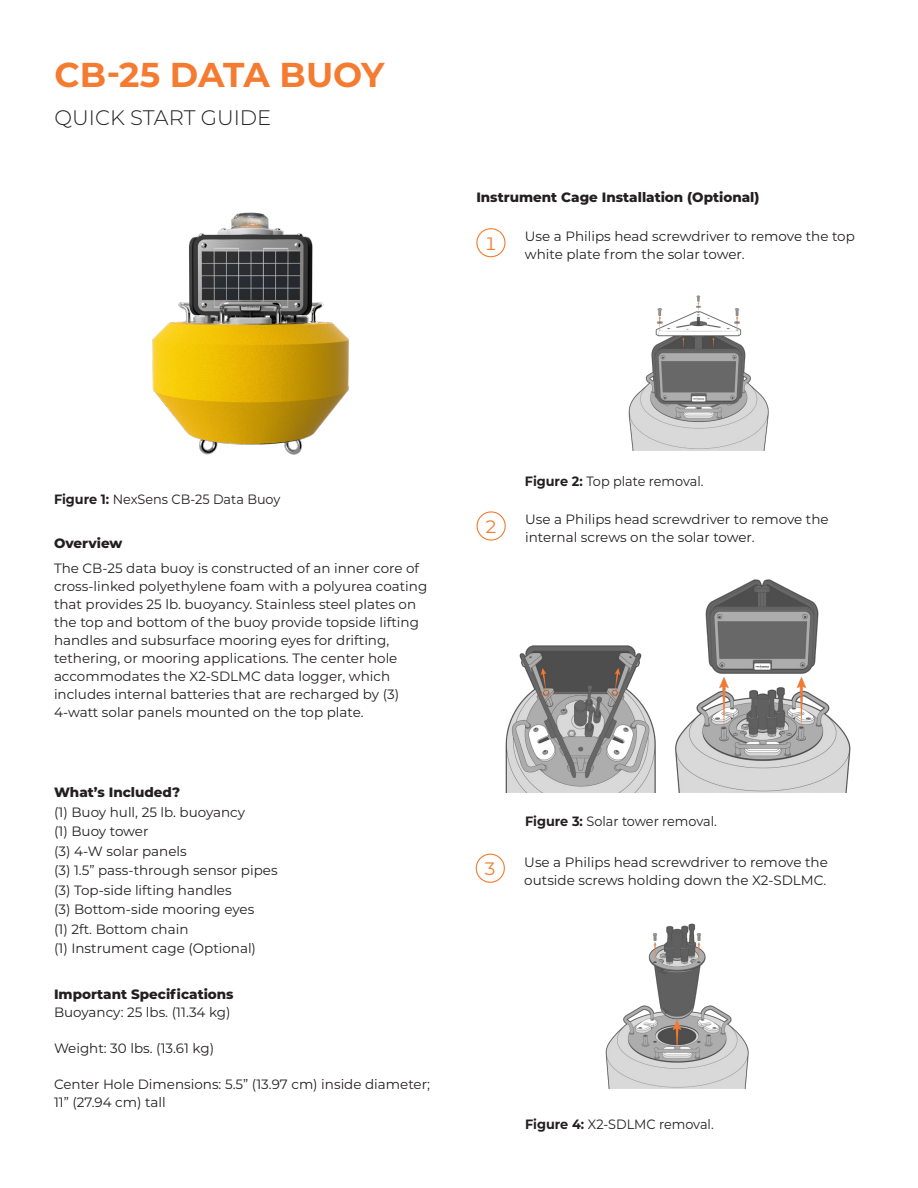
<style>
.page{position:relative;width:918px;height:1188px;background:#fff}
.page>*{position:absolute;margin:0;border:0;box-sizing:border-box;transform-origin:0 0}
.t1{font:700 34.5px "Montserrat";letter-spacing:-.005em;color:#f47b2f}
.t2{font:300 21px "Montserrat";color:#231f20}
.t3{font:18px "Montserrat";color:#f47b2f}
.Regular_paragraph{font:13.5px/18px "Montserrat";color:#231f20}
.Regular_paragraph-2{font:13.5px "Montserrat";color:#231f20;scale:.95 1}
.Regular_paragraph-3{font:800 13.5px "Montserrat";color:#231f20}
.s1{font-weight:700}
</style>
<div class="page">
<img style="left:152px;top:212px;width:197px;height:243px">
<div style="left:476px;top:228px;width:30px;height:29px;border:1px solid #f47b2f;border-radius:50%"></div>
<img style="left:628px;top:295px;width:141px;height:156px">
<div style="left:477px;top:511px;width:29px;height:30px;border:1px solid #f47b2f;border-radius:50%"></div>
<img style="left:505px;top:579px;width:346px;height:213px">
<div style="left:476px;top:854px;width:29px;height:29px;border:1px solid #f47b2f;border-radius:50%"></div>
<img style="left:605px;top:923px;width:144px;height:165px">
<p class="t1" style="left:55px;top:50px;width:331px">CB-25 DATA BUOY</p>
<p class="t2" style="left:55px;top:103px;width:218px">QUICK START GUIDE</p>
<p class="Regular_paragraph-3" style="left:476px;top:187px;width:285px">Instrument Cage Installation (Optional)</p>
<p class="t3" style="left:485px;top:231px;width:14px">1</p>
<p class="Regular_paragraph" style="left:525px;top:227px;width:331px">Use a Philips head screwdriver to remove the top white plate from the solar tower.</p>
<p class="Regular_paragraph-2" style="left:54px;top:490px;width:240px"><span class="s1">Figure 1:</span> NexSens CB-25 Data Buoy</p>
<p class="Regular_paragraph-3" style="left:54px;top:533px;width:70px">Overview</p>
<p class="Regular_paragraph" style="left:54px;top:559px;width:375px">The CB-25 data buoy is constructed of an inner core of cross-linked polyethylene foam with a polyurea coating that provides 25 lb. buoyancy. Stainless steel plates on the top and bottom of the buoy provide topside lifting handles and subsurface mooring eyes for drifting, tethering, or mooring applications. The center hole accommodates the X2-SDLMC data logger, which includes internal batteries that are recharged by (3)<br>4-watt solar panels mounted on the top plate.</p>
<p class="Regular_paragraph-3" style="left:54px;top:783px;width:128px">What’s Included?</p>
<p class="Regular_paragraph" style="left:54px;top:803px;width:193px">(1) Buoy hull, 25 lb. buoyancy</p>
<p class="Regular_paragraph" style="left:54px;top:822px;width:96px">(1) Buoy tower</p>
<p class="Regular_paragraph" style="left:54px;top:842px;width:134px">(3) 4-W solar panels</p>
<p class="Regular_paragraph" style="left:54px;top:861px;width:225px">(3) 1.5” pass-through sensor pipes</p>
<p class="Regular_paragraph" style="left:54px;top:881px;width:179px">(3) Top-side lifting handles</p>
<p class="Regular_paragraph" style="left:54px;top:900px;width:202px">(3) Bottom-side mooring eyes</p>
<p class="Regular_paragraph" style="left:54px;top:920px;width:136px">(1) 2ft. Bottom chain</p>
<p class="Regular_paragraph" style="left:54px;top:939px;width:204px">(1) Instrument cage (Optional)</p>
<p class="Regular_paragraph-3" style="left:54px;top:984px;width:181px">Important Specifications</p>
<p class="Regular_paragraph" style="left:54px;top:1002px;width:178px">Buoyancy: 25 lbs. (11.34 kg)</p>
<p class="Regular_paragraph" style="left:54px;top:1038px;width:162px">Weight: 30 lbs. (13.61 kg)</p>
<p class="Regular_paragraph" style="left:54px;top:1074px;width:378px">Center Hole Dimensions: 5.5” (13.97 cm) inside diameter;<br>11” (27.94 cm) tall</p>
<p class="Regular_paragraph-2" style="left:525px;top:472px;width:190px"><span class="s1">Figure 2:</span> Top plate removal.</p>
<p class="t3" style="left:485px;top:514px;width:14px">2</p>
<p class="Regular_paragraph" style="left:525px;top:510px;width:305px">Use a Philips head screwdriver to remove the internal screws on the solar tower.</p>
<p class="Regular_paragraph-2" style="left:525px;top:812px;width:203px"><span class="s1">Figure 3:</span> Solar tower removal.</p>
<p class="t3" style="left:484px;top:857px;width:14px">3</p>
<p class="Regular_paragraph" style="left:524px;top:852px;width:305px">Use a Philips head screwdriver to remove the outside screws holding down the X2-SDLMC.</p>
<p class="Regular_paragraph-2" style="left:525px;top:1115px;width:200px"><span class="s1">Figure 4:</span> X2-SDLMC removal.</p>
</div>
